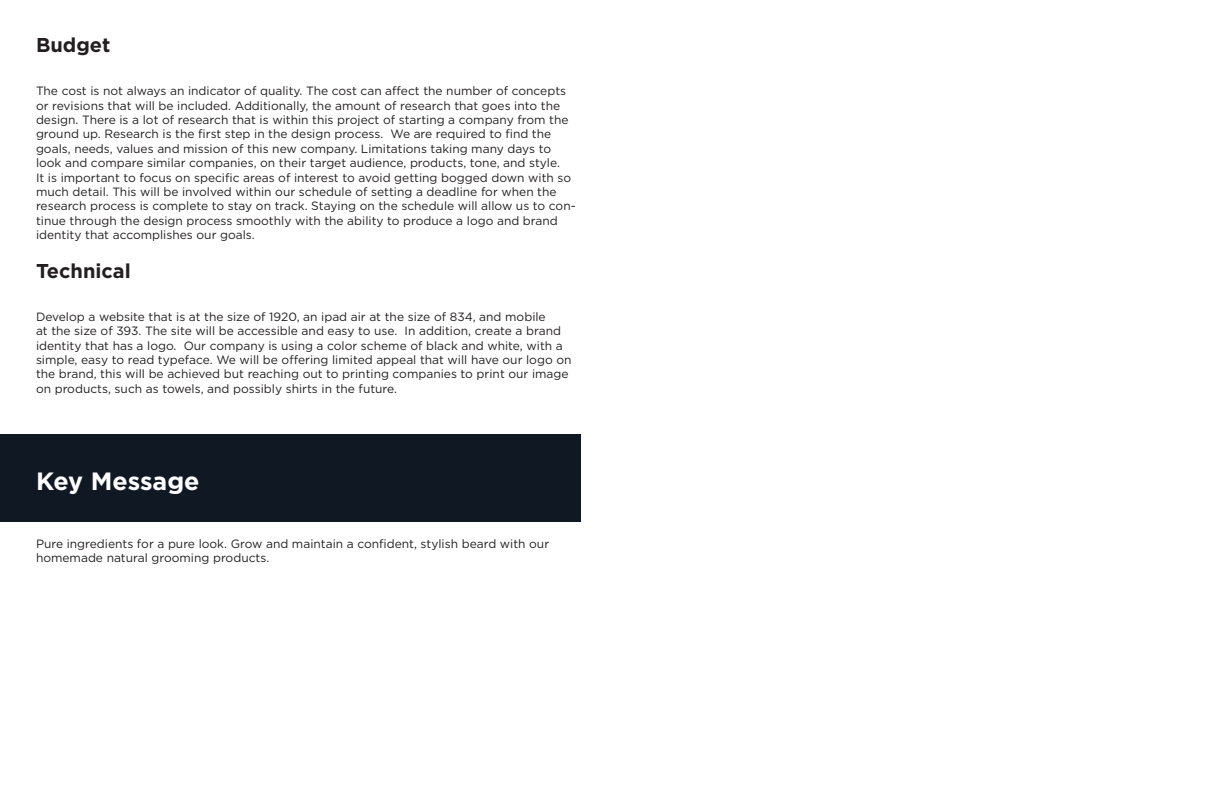
<style>
.page{position:relative;width:1224px;height:792px;background:#fff}
.page>*{position:absolute;margin:0;border:0;box-sizing:border-box;transform-origin:0 0}
.t1{font:700 25px "Gotham";color:#fff}
.t2{font:700 20px "Gotham";color:#231f20}
.t3{font:12px/14.4px "Gotham";color:#231f20}
</style>
<div class="page">
<div style="left:0;top:434px;width:580px;height:88px;background:#0f1823"></div>
<p class="t2" style="left:36px;top:32px;width:76px">Budget</p>
<p class="t3" style="left:36px;top:83px;width:541px">The cost is not always an indicator of quality. The cost can affect the number of concepts or revisions that will be included. Additionally, the amount of research that goes into the design. There is a lot of research that is within this project of starting a company from the ground up. Research is the first step in the design process. We are required to find the goals, needs, values and mission of this new company. Limitations taking many days to look and compare similar companies, on their target audience, products, tone, and style.<br>It is important to focus on specific areas of interest to avoid getting bogged down with so much detail. This will be involved within our schedule of setting a deadline for when the research process is complete to stay on track. Staying on the schedule will allow us to con&shy;tinue through the design process smoothly with the ability to produce a logo and brand identity that accomplishes our goals.</p>
<p class="t2" style="left:36px;top:257px;width:96px">Technical</p>
<p class="t3" style="left:36px;top:309px;width:537px">Develop a website that is at the size of 1920, an ipad air at the size of 834, and mobile<br>at the size of 393. The site will be accessible and easy to use. In addition, create a brand identity that has a logo. Our company is using a color scheme of black and white, with a simple, easy to read typeface. We will be offering limited appeal that will have our logo on the brand, this will be achieved but reaching out to printing companies to print our image on products, such as towels, and possibly shirts in the future.</p>
<p class="t1" style="left:36px;top:465px;width:165px">Key Message</p>
<p class="t3" style="left:36px;top:536px;width:515px">Pure ingredients for a pure look. Grow and maintain a confident, stylish beard with our homemade natural grooming products.</p>
</div>
